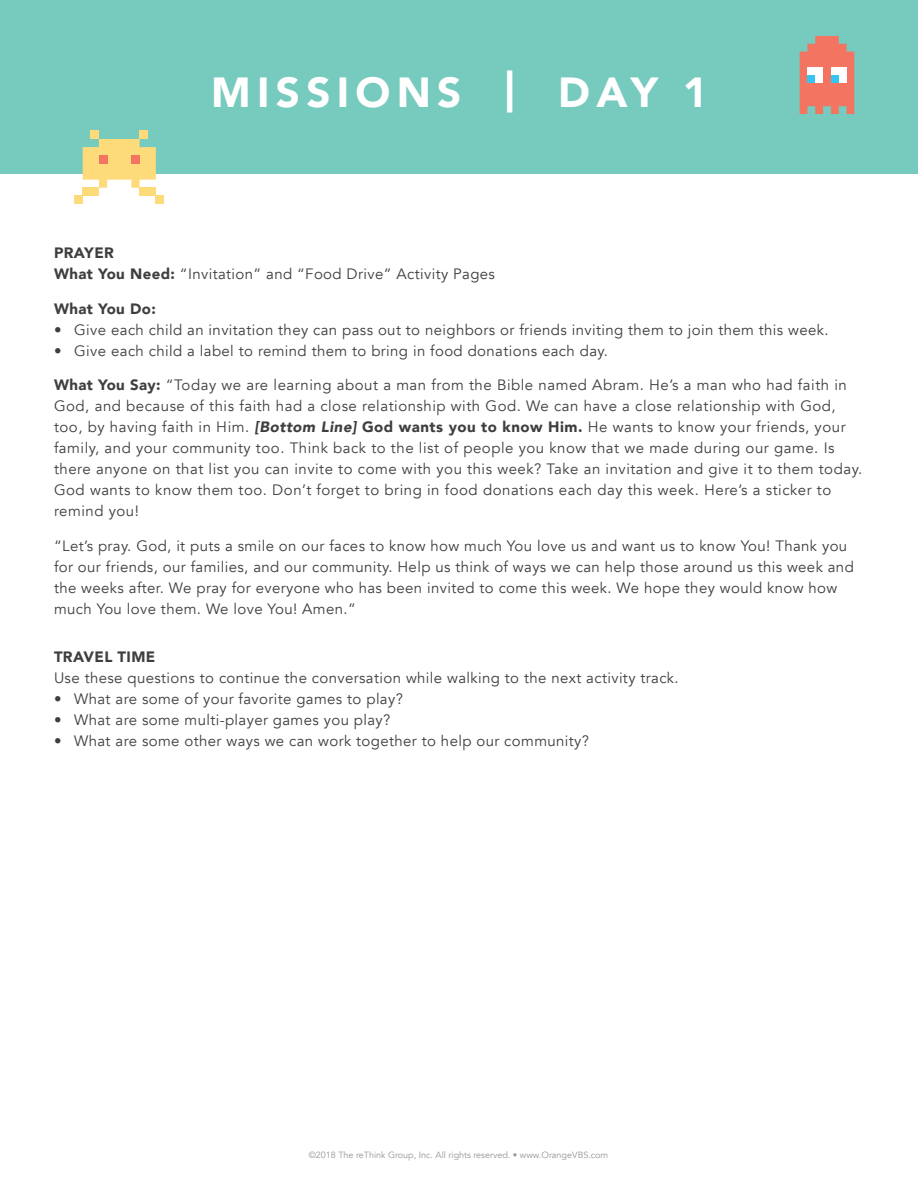
<style>
.page{position:relative;width:918px;height:1188px;background:#fff}
.page>*{position:absolute;margin:0;border:0;box-sizing:border-box;transform-origin:0 0}
.t1{font:900 42px "Avenir";letter-spacing:.15em;color:#fff}
.Paragraph_Style_2{font:15px/21px "Avenir";letter-spacing:.025em;color:#3e3e3f}
.Paragraph_Style_2-2{font:900 15px "Avenir";letter-spacing:.025em;color:#3e3e3f}
.t2{font:9px "Avenir";color:#939598}
.s1{font-weight:900}
.s2{font-weight:900;font-style:italic}
</style>
<div class="page">
<div style="left:0;top:0;width:918px;height:174px;background:#77cabe"></div>
<svg style="left:83px;top:139px;width:73px;height:49px"></svg>
<div style="left:91px;top:131px;width:8px;height:8px;background:#fddb7b"></div>
<div style="left:75px;top:196px;width:8px;height:8px;background:#fddb7b"></div>
<div style="left:83px;top:188px;width:16px;height:8px;background:#fddb7b"></div>
<div style="left:156px;top:196px;width:8px;height:8px;background:#fddb7b"></div>
<div style="left:140px;top:188px;width:16px;height:8px;background:#fddb7b"></div>
<div style="left:140px;top:131px;width:8px;height:8px;background:#fddb7b"></div>
<div style="left:99px;top:155px;width:8px;height:8px;background:#f37461"></div>
<div style="left:131px;top:155px;width:9px;height:8px;background:#f37461"></div>
<svg style="left:800px;top:36px;width:54px;height:78px;background:#e1806e"></svg>
<div style="left:831px;top:67px;width:16px;height:16px;background:#fff"></div>
<div style="left:807px;top:67px;width:16px;height:16px;background:#fff"></div>
<div style="left:807px;top:75px;width:8px;height:8px;background:#35c5f3"></div>
<div style="left:831px;top:75px;width:8px;height:8px;background:#35c5f3"></div>
<h1 class="t1" style="left:211px;top:56px;width:498px">MISSIONS | DAY 1</h1>
<p class="Paragraph_Style_2-2" style="left:54px;top:240px;width:61px">PRAYER</p>
<p class="Paragraph_Style_2" style="left:54px;top:264px;width:442px"><span class="s1">What You Need:</span> “Invitation” and “Food Drive” Activity Pages</p>
<p class="Paragraph_Style_2-2" style="left:54px;top:295px;width:103px">What You Do:</p>
<p class="Paragraph_Style_2" style="left:54px;top:319px;width:776px">• Give each child an invitation they can pass out to neighbors or friends inviting them to join them this week.</p>
<p class="Paragraph_Style_2" style="left:54px;top:340px;width:555px">• Give each child a label to remind them to bring in food donations each day.</p>
<p class="Paragraph_Style_2" style="left:54px;top:375px;width:810px"><span class="s1">What You Say:</span> “Today we are learning about a man from the Bible named Abram. He’s a man who had faith in God, and because of this faith had a close relationship with God. We can have a close relationship with God, too, by having faith in Him. <span class="s2">[Bottom Line]</span> <span class="s1">God wants you to know Him.</span> He wants to know your friends, your family, and your community too. Think back to the list of people you know that we made during our game. Is there anyone on that list you can invite to come with you this week? Take an invitation and give it to them today.<br>God wants to know them too. Don’t forget to bring in food donations each day this week. Here’s a sticker to remind you!</p>
<p class="Paragraph_Style_2" style="left:54px;top:535px;width:801px">“Let’s pray. God, it puts a smile on our faces to know how much You love us and want us to know You! Thank you for our friends, our families, and our community. Help us think of ways we can help those around us this week and the weeks after. We pray for everyone who has been invited to come this week. We hope they would know how much You love them. We love You! Amen.”</p>
<p class="Paragraph_Style_2-2" style="left:54px;top:643px;width:103px">TRAVEL TIME</p>
<p class="Paragraph_Style_2" style="left:54px;top:667px;width:626px">Use these questions to continue the conversation while walking to the next activity track.</p>
<p class="Paragraph_Style_2" style="left:54px;top:688px;width:350px">• What are some of your favorite games to play?</p>
<p class="Paragraph_Style_2" style="left:54px;top:709px;width:338px">• What are some multi-player games you play?</p>
<p class="Paragraph_Style_2" style="left:54px;top:730px;width:537px">• What are some other ways we can work together to help our community?</p>
<p class="t2" style="left:309px;top:1149px;width:301px">©2018 The reThink Group, Inc. All rights reserved. • www.OrangeVBS.com</p>
</div>
